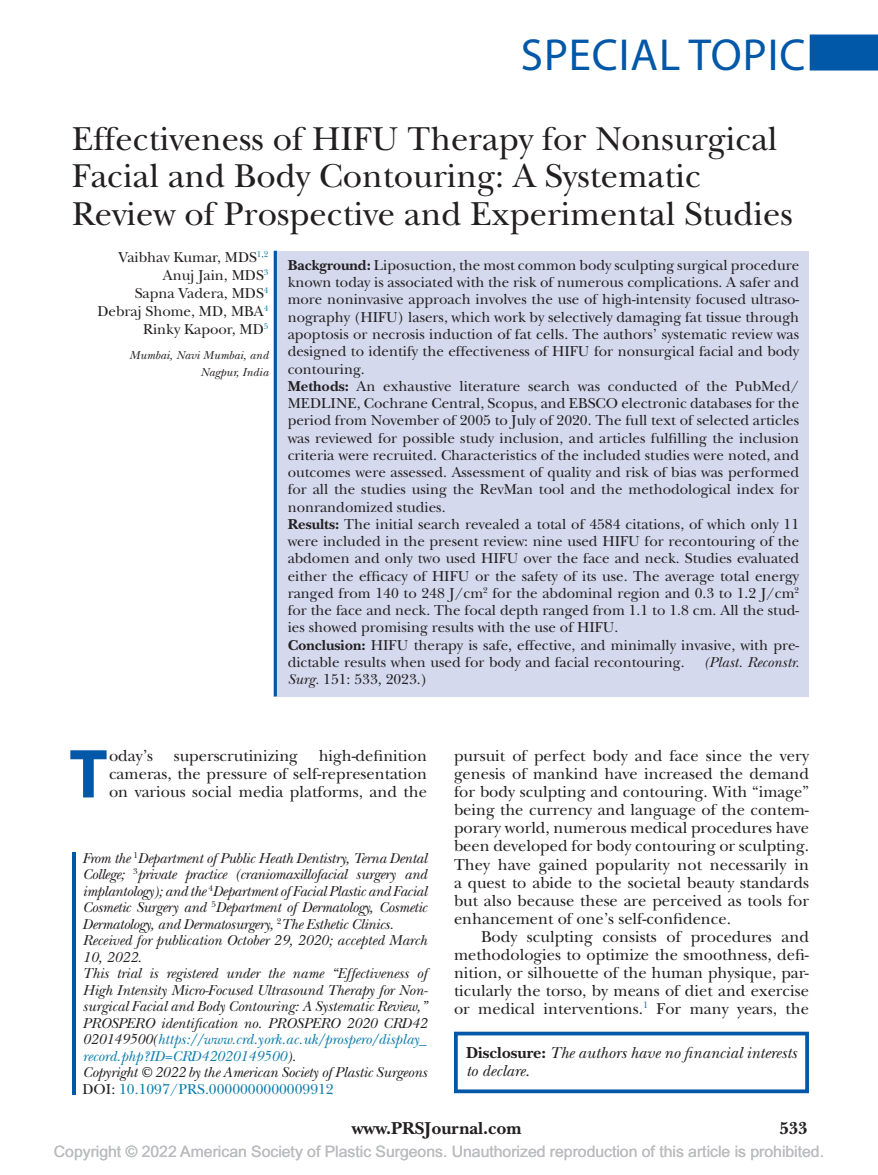
<style>
.page{position:relative;width:878px;height:1175px;background:#fff}
.page>*{position:absolute;margin:0;border:0;box-sizing:border-box;transform-origin:0 0}
.t1{font:700 69.9px "Myriad Pro";color:#0157a8}
.t2{font:45px "Myriad Pro";letter-spacing:.02em;color:#0157a8}
.t3{font:34.5px/37.5px "New Baskerville Std";color:#231f20}
.t4{font:700 18px "New Baskerville Std";color:#231f20}
.t5{font:16.5px/18px "New Baskerville Std";color:#231f20;text-align:justify}
.t6{font:italic 16.5px/18px "New Baskerville Std";color:#231f20}
.t7{font:15.75px "Arial MT Std";color:#bcbdc0}
.t8{font:15px/17.2px "New Baskerville Std";color:#231f20}
.t9{font:italic 15px/16.5px "New Baskerville Std";letter-spacing:-.005em;color:#231f20}
.t10{font:italic 12px/16.5px "New Baskerville Std";color:#231f20;text-align:right}
.s1{font-weight:700}
.s2{font-style:italic}
.s3{color:#0f7eac}
.s4{font-style:normal}
.s5{font-style:normal;color:#0f7eac}
.s6{font-weight:700;font-style:normal}
</style>
<div class="page">
<div style="left:274px;top:251px;width:534px;height:445px;background:#d4d9ed"></div>
<hr style="left:274px;top:251px;width:3px;height:445px;background:#0157a8">
<hr style="left:72px;top:852px;width:4px;height:84px;background:#0157a8">
<hr style="left:72px;top:935px;width:4px;height:34px;background:#0157a8">
<hr style="left:72px;top:968px;width:4px;height:100px;background:#0157a8">
<hr style="left:72px;top:1067px;width:4px;height:18px;background:#0157a8">
<hr style="left:72px;top:1076px;width:4px;height:18px;background:#0157a8">
<div style="left:809px;top:34px;width:69px;height:36px;background:#0157a8"></div>
<svg style="left:454px;top:1035px;width:4px;height:54px"></svg>
<hr style="left:805px;top:1034px;width:3px;height:56px;background:#0157a8">
<svg style="left:454px;top:1031px;width:354px;height:4px"></svg>
<svg style="left:454px;top:1089px;width:354px;height:4px"></svg>
<h2 class="t2" style="left:521px;top:27px;width:286px">SPECIAL TOPIC</h2>
<h3 class="t3" style="left:72px;top:120px;width:722px">Effectiveness of HIFU Therapy for Nonsurgical<br>Facial and Body Contouring: A Systematic<br>Review of Prospective and Experimental Studies</h3>
<p class="t8" style="left:97px;top:248px;width:172px;line-height:18px;text-align:right">Vaibhav Kumar, MDS<sup>1</sup><sup>,</sup><sup>2<br></sup>Anuj Jain, MDS<sup>3<br></sup>Sapna Vadera, MDS<sup>4<br></sup>Debraj Shome, MD, MBA<sup>4<br></sup>Rinky Kapoor, MD<sup>5</sup></p>
<p class="t10" style="left:129px;top:347px;width:140px">Mumbai, Navi Mumbai, and<br>Nagpur, India</p>
<p class="t8" style="left:288px;top:256px;width:513px"><span class="s1">Background:</span> Liposuction, the most common body sculpting surgical procedure known today is associated with the risk of numerous complications. A safer and more noninvasive approach involves the use of high-intensity focused ultraso&shy;nography (HIFU) lasers, which work by selectively damaging fat tissue through apoptosis or necrosis induction of fat cells. The authors’ systematic review was designed to identify the effectiveness of HIFU for nonsurgical facial and body contouring.<br><span class="s1">Methods:</span> An exhaustive literature search was conducted of the PubMed/ MEDLINE, Cochrane Central, Scopus, and EBSCO electronic databases for the period from November of 2005 to July of 2020. The full text of selected articles was reviewed for possible study inclusion, and articles fulfilling the inclusion criteria were recruited. Characteristics of the included studies were noted, and outcomes were assessed. Assessment of quality and risk of bias was performed for all the studies using the RevMan tool and the methodological index for nonrandomized studies.<br><span class="s1">Results:</span> The initial search revealed a total of 4584 citations, of which only 11 were included in the present review: nine used HIFU for recontouring of the abdomen and only two used HIFU over the face and neck. Studies evaluated either the efficacy of HIFU or the safety of its use. The average total energy ranged from 140 to 248 J/cm<sup>2</sup> for the abdominal region and 0.3 to 1.2 J/cm<sup>2 </sup>for the face and neck. The focal depth ranged from 1.1 to 1.8 cm. All the stud&shy;ies showed promising results with the use of HIFU.<br><span class="s1">Conclusion:</span> HIFU therapy is safe, effective, and minimally invasive, with pre&shy;dictable results when used for body and facial recontouring.</p>
<p class="t9" style="left:704px;top:654px;width:96px">(Plast. Reconstr.</p>
<p class="t8" style="left:288px;top:670px;width:141px"><span class="s2">Surg.</span> 151: 533, 2023.)</p>
<h1 class="t1" style="left:69px;top:728px;width:40px">T</h1>
<p class="t5" style="left:109px;top:747px;width:45px">oday’s</p>
<p class="t5" style="left:174px;top:747px;width:126px">superscrutinizing</p>
<p class="t5" style="left:109px;top:747px;width:319px;text-indent:210px">high-definition cameras, the pressure of self-representation on various social media platforms, and the</p>
<p class="t5" style="left:454px;top:747px;width:356px">pursuit of perfect body and face since the very genesis of mankind have increased the demand for body sculpting and contouring. With “image” being the currency and language of the contem&shy;porary world, numerous medical procedures have been developed for body contouring or sculpting.<br>They have gained popularity not necessarily in a quest to abide to the societal beauty standards but also because these are perceived as tools for enhancement of one’s self-confidence.</p>
<p class="t5" style="left:454px;top:927px;width:356px;text-indent:27px">Body sculpting consists of procedures and methodologies to optimize the smoothness, defi&shy;nition, or silhouette of the human physique, par&shy;ticularly the torso, by means of diet and exercise or medical interventions.<sup>1</sup> For many years, the</p>
<p class="t9" style="left:82px;top:850px;width:347px">From the <sup>1</sup>Department of Public Heath Dentistry, Terna Dental College; <sup>3</sup>private practice (craniomaxillofacial surgery and implantology); and the <sup>4</sup>Department of Facial Plastic and Facial Cosmetic Surgery and <sup>5</sup>Department of Dermatology, Cosmetic Dermatology, and Dermatosurgery, <sup>2</sup>The Esthetic Clinics.<br>Received for publication October 29, 2020; accepted March 10, 2022.<br>This trial is registered under the name “Effectiveness of High Intensity Micro-Focused Ultrasound Therapy for Non&shy;surgical Facial and Body Contouring: A Systematic Review,” PROSPERO identification no. PROSPERO 2020 CRD42<br>020149500(<span class="s3">https://www.crd.york.ac.uk/prospero/display_ record.php?ID=CRD42020149500</span>).<br>Copyright © 2022 by the American Society of Plastic Surgeons <span class="s4">DOI:</span> <span class="s5">10.1097/PRS.0000000000009912</span></p>
<p class="t6" style="left:466px;top:1043px;width:332px"><span class="s6">Disclosure:</span> The authors have no financial interests to declare.</p>
<p class="t4" style="left:352px;top:1118px;width:171px">www.PRSJournal.com</p>
<p class="t4" style="left:779px;top:1118px;width:30px">533</p>
<p class="t7" style="left:54px;top:1142px;width:771px">Copyright © 2022 American Society of Plastic Surgeons. Unauthorized reproduction of this article is prohibited.</p>
</div>
